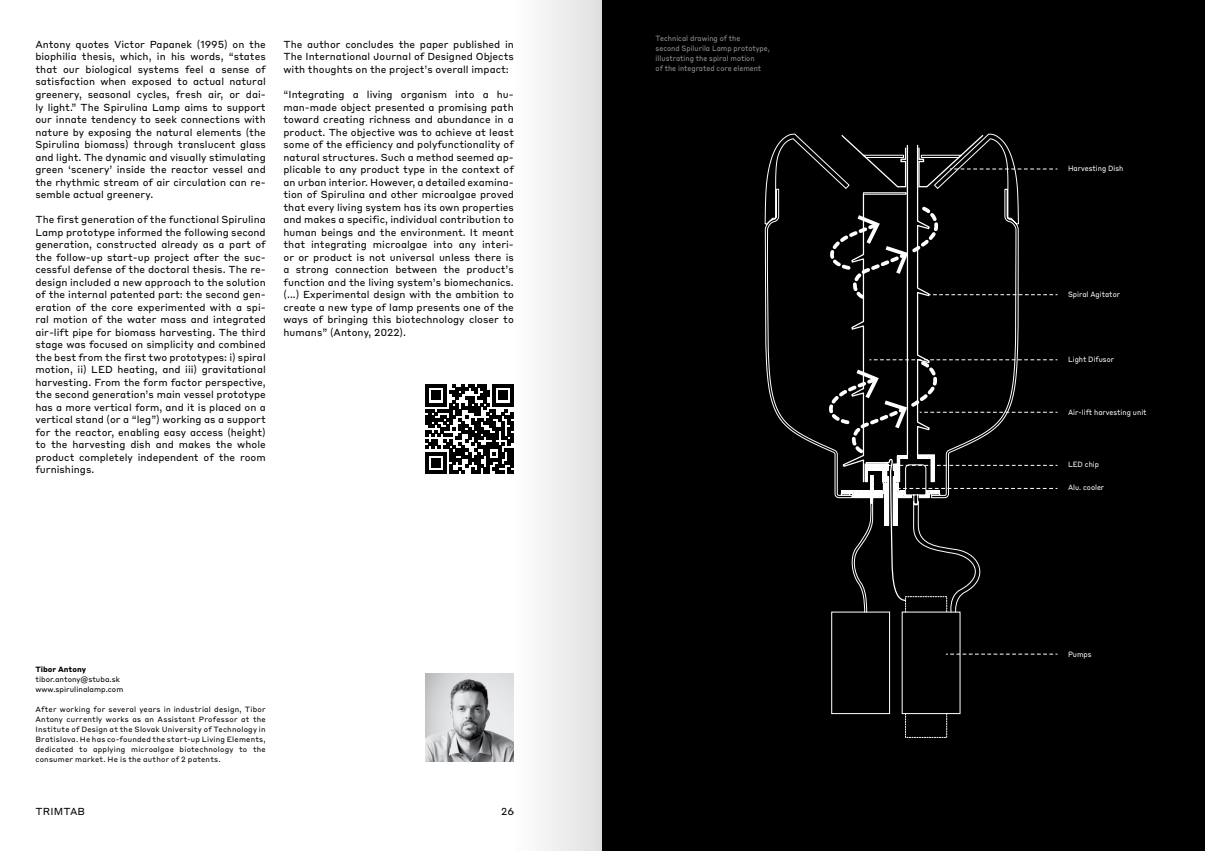
<style>
.page{position:relative;width:1205px;height:851px;background:#fff}
.page>*{position:absolute;margin:0;border:0;box-sizing:border-box;transform-origin:0 0}
.t1{font:10px/12.5px "Styrene BLC";color:#000;text-align:justify}
.t2{font:7.5px/10px "Styrene BLC";letter-spacing:.02em;color:#000;text-align:justify}
.t3{font:7.5px/10px "Styrene BLC";color:#939598;scale:.93 1}
.t4{font:7.5px "Styrene BLC";color:#fff;scale:.93 1}
.t5{font:7.5px/10px "Styrene BLC";color:#000}
.t6{font:700 7.5px "Styrene BLC";color:#000}
</style>
<div class="page">
<div style="left:514px;top:0;width:88px;height:850px;background:linear-gradient(to right,#fefefe,#e0e0e0)"></div>
<img style="left:425px;top:673px;width:89px;height:88px">
<svg style="left:425px;top:384px;width:89px;height:89px"></svg>
<div style="left:602px;top:0;width:603px;height:850px;background:#000"></div>
<svg style="left:765px;top:134px;width:59px;height:315px"></svg>
<svg style="left:824px;top:134px;width:233px;height:603px"></svg>
<p class="t1" style="left:35px;top:37px;width:232px">Antony quotes Victor Papanek (1995) on the biophilia thesis, which, in his words, “states that our biological systems feel a sense of satisfaction when exposed to actual natural greenery, seasonal cycles, fresh air, or dai&shy;ly light.” The Spirulina Lamp aims to support our innate tendency to seek connections with nature by exposing the natural elements (the Spirulina biomass) through translucent glass and light. The dynamic and visually stimulating green ‘scenery’ inside the reactor vessel and the rhythmic stream of air circulation can re&shy;semble actual greenery.</p>
<p class="t1" style="left:35px;top:212px;width:232px">The first generation of the functional Spirulina Lamp prototype informed the following second generation, constructed already as a part of the follow-up start-up project after the suc&shy;cessful defense of the doctoral thesis. The re&shy;design included a new approach to the solution of the internal patented part: the second gen&shy;eration of the core experimented with a spi&shy;ral motion of the water mass and integrated air-lift pipe for biomass harvesting. The third stage was focused on simplicity and combined the best from the first two prototypes: i) spiral motion, ii) LED heating, and iii) gravitational harvesting. From the form factor perspective, the second generation’s main vessel prototype has a more vertical form, and it is placed on a vertical stand (or a “leg”) working as a support for the reactor, enabling easy access (height) to the harvesting dish and makes the whole product completely independent of the room furnishings.</p>
<p class="t1" style="left:283px;top:37px;width:232px">The author concludes the paper published in The I nternational Journal of Designed Objects with thoughts on the project’s overall impact:</p>
<p class="t1" style="left:283px;top:87px;width:232px">“I ntegrating a living organism into a hu&shy;man-made object presented a promising path toward creating richness and abundance in a product. The objective was to achieve at least some of the efficiency and polyfunctionality of natural structures. Such a method seemed ap&shy;plicable to any product type in the context of an urban interior. However, a detailed examina&shy;tion of Spirulina and other microalgae proved that every living system has its own properties and makes a specific, individual contribution to human beings and the environment. It meant that integrating microalgae into any interi&shy;or or product is not universal unless there is a strong connection between the product’s function and the living system’s biomechanics. (...) Experimental design with the ambition to create a new type of lamp presents one of the ways of bringing this biotechnology closer to humans” (Antony, 2022).</p>
<p class="t6" style="left:35px;top:662px;width:52px">Tibor Antony</p>
<p class="t5" style="left:35px;top:673px;width:89px">tibor.antony@stuba.sk www.spirulinalamp.com</p>
<p class="t2" style="left:35px;top:703px;width:232px">After working for several years in industrial design, Tibor Antony currently works as an Assistant Professor at the I nstitute of Design at the Slovak University of Technology in Bratislava. H e has co-founded the start-up Living Elements, dedicated to applying microalgae biotechnology to the consumer market. H e is the author of 2 patents.</p>
<p class="t1" style="left:35px;top:804px;width:51px">TRIMTAB</p>
<p class="t1" style="left:501px;top:804px;width:14px">26</p>
<p class="t3" style="left:656px;top:33px;width:124px">Technical drawing of the<br>second Spilurila Lamp prototype, illustrating the spiral motion<br>of the integrated core element</p>
<p class="t4" style="left:1068px;top:162px;width:61px">Harvesting Dish</p>
<p class="t4" style="left:1068px;top:288px;width:57px">Spiral Agitator</p>
<p class="t4" style="left:1068px;top:353px;width:51px">Light Difusor</p>
<p class="t4" style="left:1068px;top:405px;width:86px">Air-lift harvesting unit</p>
<p class="t4" style="left:1068px;top:458px;width:35px">LED chip</p>
<p class="t4" style="left:1068px;top:480px;width:40px">Alu. cooler</p>
<p class="t4" style="left:1068px;top:648px;width:27px">Pumps</p>
</div>
